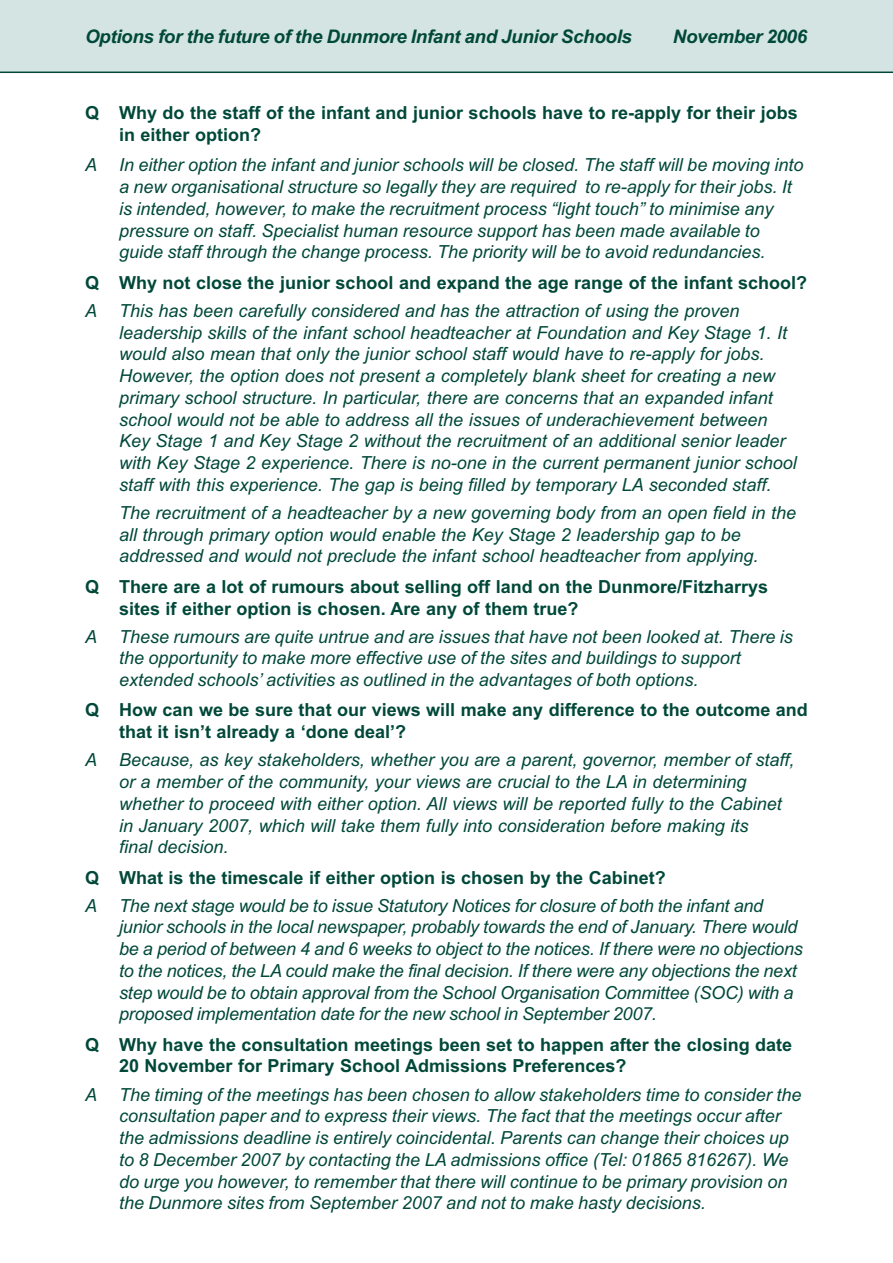
<style>
.page{position:relative;width:893px;height:1263px;background:#fff}
.page>*{position:absolute;margin:0;border:0;box-sizing:border-box;transform-origin:0 0}
.t1{font:italic 700 18.75px "Arial";letter-spacing:-.015em;color:#004839}
.t2{font:italic 18px/21.8px "Arial";color:#004839}
.t3{font:700 18px/21.8px "Arial";color:#004839}
</style>
<div class="page">
<div style="left:0;top:0;width:893px;height:72px;background:#d3e4e2"></div>
<hr style="left:0;top:72px;width:893px;height:1px;background:#004839">
<p class="t1" style="left:85px;top:26px;width:548px">Options for the future of the Dunmore Infant and Junior Schools</p>
<p class="t1" style="left:673px;top:26px;width:136px">November 2006</p>
<p class="t3" style="left:119px;top:102px;width:680px;text-indent:-34px">Q Why do the staff of the infant and junior schools have to re-apply for their jobs in either option?</p>
<p class="t2" style="left:119px;top:154px;width:686px;text-indent:-34px">A In either option the infant and junior schools will be closed. The staff will be moving into a new organisational structure so legally they are required to re-apply for their jobs. It is intended, however, to make the recruitment process “light touch” to minimise any pressure on staff. Specialist human resource support has been made available to guide staff through the change process. The priority will be to avoid redundancies.</p>
<p class="t3" style="left:85px;top:272px;width:724px">Q Why not close the junior school and expand the age range of the infant school?</p>
<p class="t2" style="left:119px;top:300px;width:679px;text-indent:-34px">A This has been carefully considered and has the attraction of using the proven leadership skills of the infant school headteacher at Foundation and Key Stage 1. It would also mean that only the junior school staff would have to re-apply for jobs.<br>However, the option does not present a completely blank sheet for creating a new primary school structure. In particular, there are concerns that an expanded infant school would not be able to address all the issues of underachievement between Key Stage 1 and Key Stage 2 without the recruitment of an additional senior leader with Key Stage 2 experience. There is no-one in the current permanent junior school staff with this experience. The gap is being filled by temporary LA seconded staff.</p>
<p class="t2" style="left:119px;top:502px;width:678px">The recruitment of a headteacher by a new governing body from an open field in the all through primary option would enable the Key Stage 2 leadership gap to be addressed and would not preclude the infant school headteacher from applying.</p>
<p class="t3" style="left:119px;top:576px;width:651px;text-indent:-34px">Q There are a lot of rumours about selling off land on the Dunmore/Fitzharrys sites if either option is chosen. Are any of them true?</p>
<p class="t2" style="left:119px;top:625px;width:675px;text-indent:-34px">A These rumours are quite untrue and are issues that have not been looked at. There is the opportunity to make more effective use of the sites and buildings to support extended schools’ activities as outlined in the advantages of both options.</p>
<p class="t3" style="left:119px;top:699px;width:690px;text-indent:-34px">Q How can we be sure that our views will make any difference to the outcome and that it isn’t already a ‘done deal’?</p>
<p class="t2" style="left:119px;top:749px;width:677px;text-indent:-34px">A Because, as key stakeholders, whether you are a parent, governor, member of staff, or a member of the community, your views are crucial to the LA in determining whether to proceed with either option. All views will be reported fully to the Cabinet in January 2007, which will take them fully into consideration before making its<br>final decision.</p>
<p class="t3" style="left:85px;top:866px;width:582px">Q What is the timescale if either option is chosen by the Cabinet?</p>
<p class="t2" style="left:119px;top:894px;width:685px;text-indent:-34px">A The next stage would be to issue Statutory Notices for closure of both the infant and junior schools in the local newspaper, probably towards the end of January. There would be a period of between 4 and 6 weeks to object to the notices. If there were no objections to the notices, the LA could make the final decision. If there were any objections the next step would be to obtain approval from the School Organisation Committee (SOC) with a proposed implementation date for the new school in September 2007.</p>
<p class="t3" style="left:119px;top:1033px;width:675px;text-indent:-34px">Q Why have the consultation meetings been set to happen after the closing date<br>20 November for Primary School Admissions Preferences?</p>
<p class="t2" style="left:119px;top:1083px;width:684px;text-indent:-34px">A The timing of the meetings has been chosen to allow stakeholders time to consider the consultation paper and to express their views. The fact that the meetings occur after the admissions deadline is entirely coincidental. Parents can change their choices up to 8 December 2007 by contacting the LA admissions office (Tel: 01865 816267). We do urge you however, to remember that there will continue to be primary provision on the Dunmore sites from September 2007 and not to make hasty decisions.</p>
</div>
